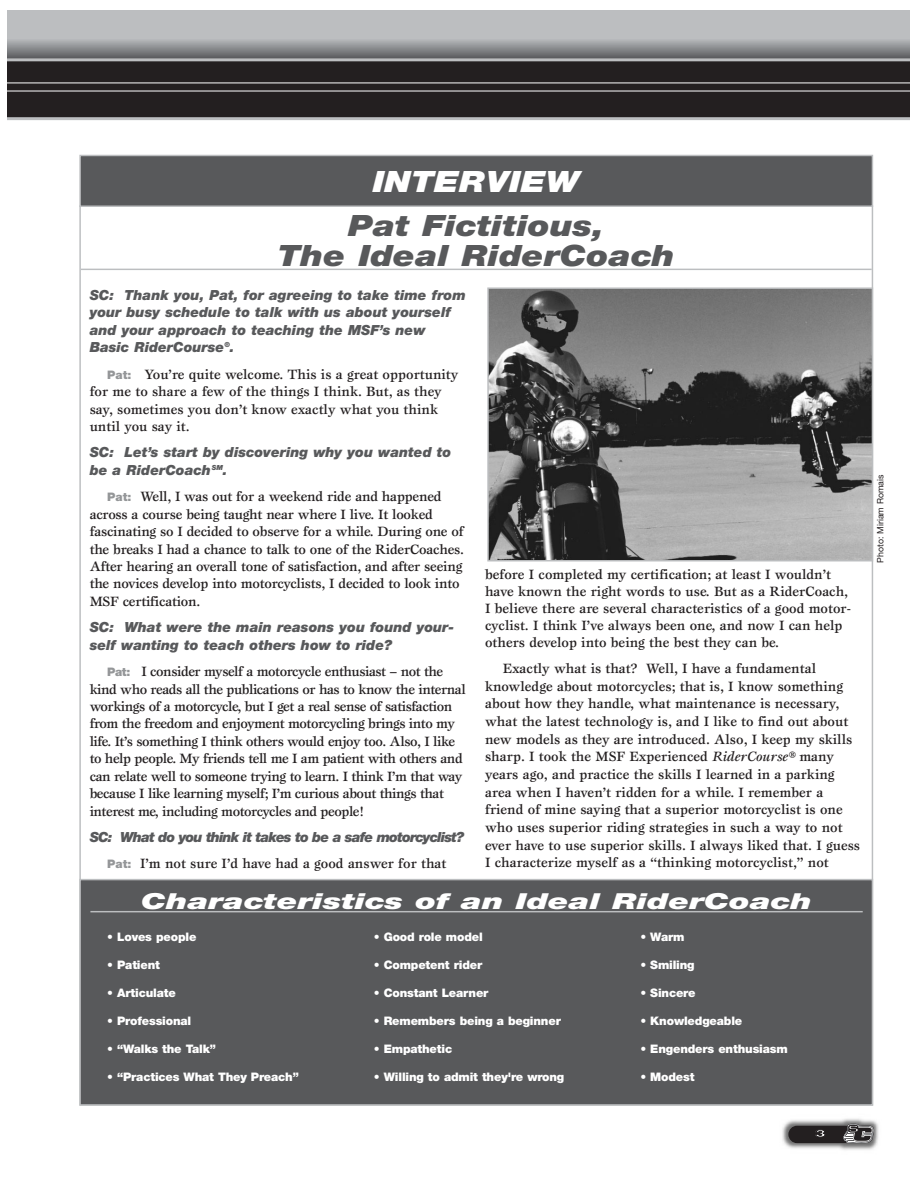
<style>
.page{position:relative;width:918px;height:1188px;background:#fff}
.page>*{position:absolute;margin:0;border:0;box-sizing:border-box;transform-origin:0 0}
.t1{font:italic 900 29.4px/29.4px "Helvetica Neue";color:#58595b;text-align:center;scale:1.2 1}
.t2{font:italic 900 29.4px "Helvetica Neue";color:#fff;scale:1.2 1}
.t3{font:italic 900 22.05px "Helvetica Neue";color:#fff;scale:1.5 1}
.t4{font:500 13.95px/17.7px "Esprit";letter-spacing:-.015em;color:#231f20}
.t5{font:500 13.95px/17.5px "Esprit";letter-spacing:-.035em;color:#231f20}
.t6{font:italic 900 13.95px/17.5px "Helvetica Neue";color:#58595b}
.t7{font:italic 900 13.95px "Helvetica Neue";letter-spacing:-.06em;color:#58595b}
.t8{font:900 11.7px "Helvetica Neue";letter-spacing:-.015em;color:#fff}
.t9{font:900 10.35px "Helvetica Neue";color:#fff;scale:1.5 1}
.t10{font:8.85px "Helvetica Neue";color:#231f20}
.s1{font-family:"Helvetica Neue";font-weight:900;font-size:11.7px;color:#949698}
.s2{font-style:italic}
</style>
<div class="page">
<div style="left:7px;top:11px;width:903px;height:102px;background:#bcbec0"></div>
<svg style="left:7px;top:41px;width:903px;height:17px;background:#838588"></svg>
<svg style="left:7px;top:58px;width:903px;height:62px;background:#383435"></svg>
<svg style="left:7px;top:83px;width:903px;height:8px;background:#3c3839"></svg>
<img style="left:782px;top:1118px;width:97px;height:32px">
<div style="left:788px;top:1126px;width:66px;height:17px;background:#231f20;border-radius:9px"></div>
<svg style="left:843px;top:1124px;width:31px;height:19px"></svg>
<div style="left:80px;top:155px;width:792px;height:51px;background:#58595b"></div>
<div style="left:79px;top:155px;width:794px;height:52px;border:1px solid #bcbec0"></div>
<hr style="left:81px;top:269px;width:791px;height:1px;background:#bcbec0">
<div style="left:80px;top:880px;width:792px;height:225px;background:#58595b"></div>
<div style="left:79px;top:879px;width:794px;height:227px;border:1px solid #bcbec0"></div>
<hr style="left:90px;top:911px;width:773px;height:1px;background:#bcbec0">
<img style="left:489px;top:289px;width:382px;height:270px">
<div style="left:487px;top:287px;width:386px;height:274px;border:1px solid #bcbec0"></div>
<h1 class="t2" style="left:373px;top:171px;width:174px">INTERVIEW</h1>
<h1 class="t1" style="left:278px;top:214px;width:332px">Pat Fictitious,<br>The Ideal RiderCoach</h1>
<p class="t6" style="left:90px;top:287px;width:378px">SC: Thank you, Pat, for agreeing to take time from your busy schedule to talk with us about yourself and your approach to teaching the MSF’s new Basic RiderCourse<sup>®</sup>.</p>
<p class="t4" style="left:90px;top:366px;width:370px;text-indent:18px"><span class="s1">Pat:</span> You’re quite welcome. This is a great opportunity for me to share a few of the things I think. But, as they say, sometimes you don’t know exactly what you think until you say it.</p>
<p class="t6" style="left:90px;top:445px;width:363px">SC: Let’s start by discovering why you wanted to be a RiderCoach <sup>SM</sup>.</p>
<p class="t4" style="left:90px;top:489px;width:376px;text-indent:18px"><span class="s1">Pat:</span> Well, I was out for a weekend ride and happened across a course being taught near where I live. It looked fascinating so I decided to observe for a while. During one of the breaks I had a chance to talk to one of the RiderCoaches.<br>After hearing an overall tone of satisfaction, and after seeing the novices develop into motorcyclists, I decided to look into MSF certification.</p>
<p class="t6" style="left:90px;top:620px;width:366px">SC: What were the main reasons you found your&shy;self wanting to teach others how to ride?</p>
<p class="t5" style="left:90px;top:664px;width:378px;text-indent:18px"><span class="s1">Pat:</span> I consider myself a motorcycle enthusiast – not the kind who reads all the publications or has to know the internal workings of a motorcycle, but I get a real sense of satisfaction from the freedom and enjoyment motorcycling brings into my life. It’s something I think others would enjoy too. Also, I like to help people. My friends tell me I am patient with others and can relate well to someone trying to learn. I think I’m that way because I like learning myself; I’m curious about things that interest me, including motorcycles and people!</p>
<p class="t7" style="left:90px;top:832px;width:376px">SC: What do you think it takes to be a safe motorcyclist?</p>
<p class="t4" style="left:107px;top:856px;width:341px"><span class="s1">Pat:</span> I’m not sure I’d have had a good answer for that</p>
<p class="t4" style="left:485px;top:567px;width:367px;line-height:17px">before I completed my certification; at least I wouldn’t have known the right words to use. But as a RiderCoach, I believe there are several characteristics of a good motor&shy;cyclist. I think I’ve always been one, and now I can help others develop into being the best they can be.</p>
<p class="t4" style="left:485px;top:661px;width:377px;text-indent:18px">Exactly what is that? Well, I have a fundamental knowledge about motorcycles; that is, I know something about how they handle, what maintenance is necessary, what the latest technology is, and I like to find out about new models as they are introduced. Also, I keep my skills sharp. I took the MSF Experienced <span class="s2">RiderCourse®</span> many years ago, and practice the skills I learned in a parking area when I haven’t ridden for a while. I remember a friend of mine saying that a superior motorcyclist is one who uses superior riding strategies in such a way to not ever have to use superior skills. I always liked that. I guess I characterize myself as a “thinking motorcyclist,” not</p>
<h2 class="t3" style="left:141px;top:893px;width:449px">Characteristics of an Ideal RiderCoach</h2>
<p class="t8" style="left:107px;top:933px;width:91px">• Loves people</p>
<p class="t8" style="left:107px;top:961px;width:54px">• Patient</p>
<p class="t8" style="left:107px;top:989px;width:70px">• Articulate</p>
<p class="t8" style="left:107px;top:1017px;width:85px">• Professional</p>
<p class="t8" style="left:107px;top:1045px;width:110px">• “Walks the Talk”</p>
<p class="t8" style="left:107px;top:1073px;width:193px">• “Practices What They Preach”</p>
<p class="t8" style="left:374px;top:933px;width:110px">• Good role model</p>
<p class="t8" style="left:374px;top:961px;width:110px">• Competent rider</p>
<p class="t8" style="left:374px;top:989px;width:116px">• Constant Learner</p>
<p class="t8" style="left:374px;top:1017px;width:189px">• Remembers being a beginner</p>
<p class="t8" style="left:374px;top:1045px;width:80px">• Empathetic</p>
<p class="t8" style="left:374px;top:1073px;width:192px">• Willing to admit they're wrong</p>
<p class="t8" style="left:640px;top:933px;width:46px">• Warm</p>
<p class="t8" style="left:640px;top:961px;width:56px">• Smiling</p>
<p class="t8" style="left:640px;top:989px;width:57px">• Sincere</p>
<p class="t8" style="left:640px;top:1017px;width:103px">• Knowledgeable</p>
<p class="t8" style="left:640px;top:1045px;width:149px">• Engenders enthusiasm</p>
<p class="t8" style="left:640px;top:1073px;width:56px">• Modest</p>
<p class="t10" style="left:877px;top:563px;width:89px;rotate:-90deg">Photo: Miriam Romais</p>
<p class="t9" style="left:815px;top:1130px;width:8px">3</p>
</div>
